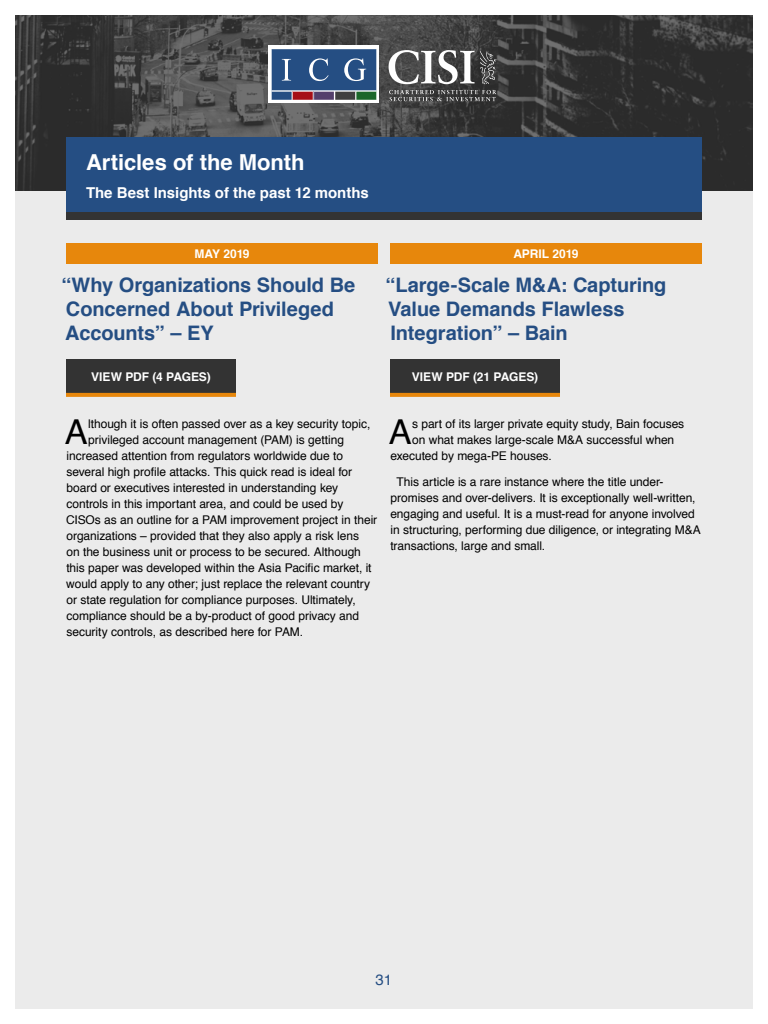
<style>
.page{position:relative;width:768px;height:1024px;background:#fff}
.page>*{position:absolute;margin:0;border:0;box-sizing:border-box;transform-origin:0 0}
.t1{font:34.3px "Helvetica";color:#000}
.t2{font:700 22px "Helvetica";letter-spacing:-.005em;color:#fff}
.t3{font:700 20px/24px "Helvetica";letter-spacing:-.005em;color:#254e83}
.t4{font:700 15px "Helvetica";color:#fff}
.t5{font:15px "Helvetica";color:#254e83}
.t6{font:12px/16px "Helvetica";letter-spacing:-.005em;color:#000}
.t7{font:700 12px "Helvetica";letter-spacing:-.005em;color:#fff}
</style>
<div class="page">
<div style="left:15px;top:15px;width:738px;height:994px;background:#ebebeb"></div>
<svg style="left:15px;top:15px;width:738px;height:176px;background:#3e3e3e"></svg>
<div style="left:66px;top:137px;width:636px;height:77px;background:#254e83"></div>
<div style="left:66px;top:212px;width:636px;height:8px;background:#333"></div>
<div style="left:390px;top:359px;width:170px;height:36px;background:#333"></div>
<svg style="left:390px;top:393px;width:170px;height:4px"></svg>
<div style="left:390px;top:243px;width:312px;height:21px;background:#e7870c"></div>
<div style="left:66px;top:243px;width:312px;height:21px;background:#e7870c"></div>
<div style="left:66px;top:359px;width:170px;height:36px;background:#333"></div>
<svg style="left:66px;top:393px;width:170px;height:4px"></svg>
<div style="left:269px;top:46px;width:110px;height:57px;background:#fff"></div>
<svg style="left:271px;top:49px;width:106px;height:51px;background:#436088"></svg>
<svg style="left:389px;top:50px;width:108px;height:34px;background:#7a7a7a"></svg>
<svg style="left:389px;top:90px;width:107px;height:11px"></svg>
<h2 class="t2" style="left:86px;top:145px;width:220px">Articles of the Month</h2>
<p class="t4" style="left:86px;top:181px;width:284px">The Best Insights of the past 12 months</p>
<p class="t7" style="left:194px;top:244px;width:57px">MAY 2019</p>
<p class="t7" style="left:513px;top:244px;width:67px">APRIL 2019</p>
<h3 class="t3" style="left:61px;top:273px;width:295px">“Why Organizations Should Be<br>Concerned About Privileged<br>Accounts” – EY</h3>
<p class="t7" style="left:91px;top:367px;width:121px">VIEW PDF (4 PAGES)</p>
<h1 class="t1" style="left:65px;top:405px;width:24px">A</h1>
<p class="t6" style="left:88px;top:416px;width:284px">lthough it is often passed over as a key security topic,</p>
<h3 class="t3" style="left:385px;top:273px;width:282px">“Large-Scale M&amp;A: Capturing<br>Value Demands Flawless<br>Integration” – Bain</h3>
<p class="t7" style="left:412px;top:367px;width:128px">VIEW PDF (21 PAGES)</p>
<h1 class="t1" style="left:389px;top:405px;width:24px">A</h1>
<p class="t6" style="left:412px;top:416px;width:274px">s part of its larger private equity study, Bain focuses</p>
<p class="t6" style="left:88px;top:432px;width:258px">privileged account management (PAM) is getting</p>
<p class="t6" style="left:67px;top:448px;width:278px">increased attention from regulators worldwide due to</p>
<p class="t6" style="left:66px;top:464px;width:287px">several high profile attacks. This quick read is ideal for</p>
<p class="t6" style="left:67px;top:480px;width:273px">board or executives interested in understanding key</p>
<p class="t6" style="left:66px;top:496px;width:278px">controls in this important area, and could be used by</p>
<p class="t6" style="left:66px;top:512px;width:313px">CISOs as an outline for a PAM improvement project in their</p>
<p class="t6" style="left:66px;top:528px;width:294px">organizations – provided that they also apply a risk lens</p>
<p class="t6" style="left:66px;top:544px;width:296px">on the business unit or process to be secured. Although</p>
<p class="t6" style="left:66px;top:560px;width:307px">this paper was developed within the Asia Pacific market, it</p>
<p class="t6" style="left:66px;top:576px;width:305px">would apply to any other; just replace the relevant country</p>
<p class="t6" style="left:66px;top:592px;width:291px">or state regulation for compliance purposes. Ultimately,</p>
<p class="t6" style="left:66px;top:608px;width:294px">compliance should be a by-product of good privacy and</p>
<p class="t6" style="left:66px;top:624px;width:238px">security controls, as described here for PAM.</p>
<p class="t6" style="left:412px;top:432px;width:264px">on what makes large-scale M&amp;A successful when</p>
<p class="t6" style="left:390px;top:448px;width:163px">executed by mega-PE houses.</p>
<p class="t6" style="left:390px;top:474px;width:312px;text-indent:6px">This article is a rare instance where the title under&shy;promises and over-delivers. It is exceptionally well-written, engaging and useful. It is a must-read for anyone involved in structuring, performing due diligence, or integrating M&amp;A transactions, large and small.</p>
<p class="t5" style="left:376px;top:968px;width:18px">31</p>
</div>
